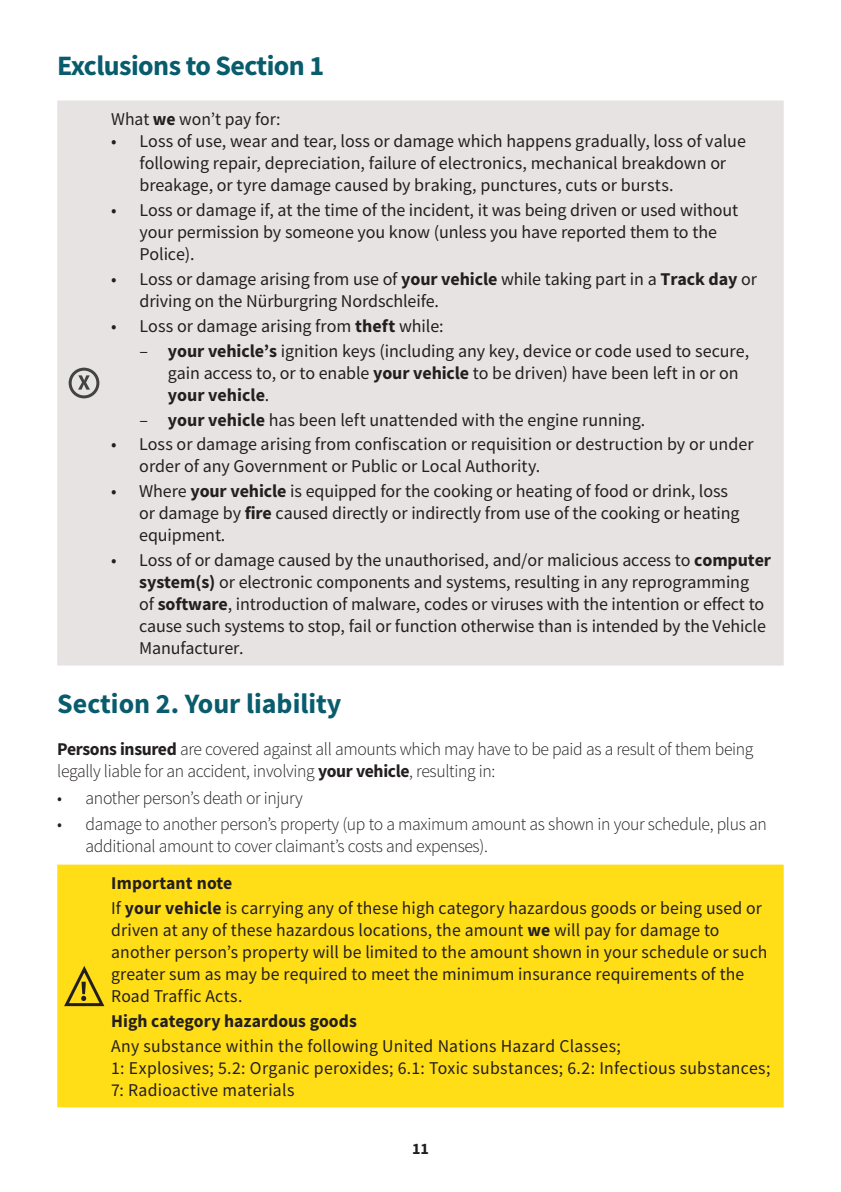
<style>
.page{position:relative;width:841px;height:1192px;background:#fff}
.page>*{position:absolute;margin:0;border:0;box-sizing:border-box;transform-origin:0 0}
.t1{font:700 28px "Source Sans Pro";color:#085c6c}
.t2{font:700 28px "Source Sans Pro";letter-spacing:-.02em;color:#085c6c}
.t3{font:18px/22px "Source Sans Pro";letter-spacing:-.005em;color:#231f20}
.t4{font:300 18px/22px "Source Sans Pro";letter-spacing:-.02em;color:#231f20}
.t5{font:18px/22px "Source Sans Pro";letter-spacing:.015em;color:#231f20}
.t6{font:700 18px "Source Sans Pro";color:#231f20}
.t7{font:700 16px "Source Sans Pro";color:#231f20}
.s1{font-weight:700}
</style>
<div class="page">
<div style="left:57px;top:100px;width:726px;height:565px;background:#e6e3e2"></div>
<div style="left:69px;top:368px;width:30px;height:30px;border:3px solid #434343;border-radius:50%"></div>
<svg style="left:78px;top:375px;width:12px;height:15px"></svg>
<div style="left:57px;top:864px;width:726px;height:243px;background:#ffdd17"></div>
<svg style="left:62px;top:965px;width:45px;height:42px;background:#cfb318"></svg>
<h1 class="t2" style="left:57px;top:47px;width:268px">Exclusions to Section 1</h1>
<p class="t3" style="left:111px;top:108px;width:171px">What <span class="s1">we</span> won’t pay for:</p>
<p class="t3" style="left:139px;top:130px;width:607px;text-indent:-28px">• Loss of use, wear and tear, loss or damage which happens gradually, loss of value following repair, depreciation, failure of electronics, mechanical breakdown or breakage, or tyre damage caused by braking, punctures, cuts or bursts.</p>
<p class="t3" style="left:139px;top:199px;width:599px;text-indent:-28px">• Loss or damage if, at the time of the incident, it was being driven or used without your permission by someone you know (unless you have reported them to the<br>Police).</p>
<p class="t3" style="left:139px;top:268px;width:618px;text-indent:-28px">• Loss or damage arising from use of <span class="s1">your vehicle</span> while taking part in a <span class="s1">Track day</span> or driving on the Nürburgring Nordschleife.</p>
<p class="t3" style="left:111px;top:315px;width:334px">• Loss or damage arising from <span class="s1">theft</span> while:</p>
<p class="t3" style="left:168px;top:340px;width:582px;text-indent:-28px">– <span class="s1">your vehicle’s</span> ignition keys (including any key, device or code used to secure, gain access to, or to enable <span class="s1">your vehicle</span> to be driven) have been left in or on <span class="s1">your vehicle</span>.</p>
<p class="t3" style="left:139px;top:408px;width:507px">– <span class="s1">your vehicle</span> has been left unattended with the engine running.</p>
<p class="t3" style="left:139px;top:433px;width:615px;text-indent:-28px">• Loss or damage arising from confiscation or requisition or destruction by or under order of any Government or Public or Local Authority.</p>
<p class="t3" style="left:139px;top:480px;width:601px;text-indent:-28px">• Where <span class="s1">your vehicle</span> is equipped for the cooking or heating of food or drink, loss or damage by <span class="s1">fire</span> caused directly or indirectly from use of the cooking or heating equipment.</p>
<p class="t3" style="left:139px;top:549px;width:633px;text-indent:-28px">• Loss of or damage caused by the unauthorised, and/or malicious access to <span class="s1">computer system(s)</span> or electronic components and systems, resulting in any reprogramming<br>of <span class="s1">software</span>, introduction of malware, codes or viruses with the intention or effect to cause such systems to stop, fail or function otherwise than is intended by the Vehicle Manufacturer.</p>
<h1 class="t1" style="left:57px;top:685px;width:285px">Section 2. Your liability</h1>
<p class="t4" style="left:57px;top:738px;width:697px"><span class="s1">Persons insured</span> are covered against all amounts which may have to be paid as a result of them being legally liable for an accident, involving <span class="s1">your vehicle</span>, resulting in:</p>
<p class="t4" style="left:57px;top:786px;width:247px">• another person’s death or injury</p>
<p class="t4" style="left:86px;top:813px;width:682px;text-indent:-28px">• damage to another person’s property (up to a maximum amount as shown in your schedule, plus an additional amount to cover claimant’s costs and expenses).</p>
<p class="t3" style="left:111px;top:871px;width:652px;line-height:24.8px"><span class="s1">Important note<br></span>If <span class="s1">your vehicle</span> is carrying any of these high category hazardous goods or being used or</p>
<p class="t3" style="left:111px;top:919px;width:657px">driven at any of these hazardous locations, the amount <span class="s1">we</span> will pay for damage to another person’s property will be limited to the amount shown in your schedule or such greater sum as may be required to meet the minimum insurance requirements of the Road Traffic Acts.</p>
<p class="t6" style="left:111px;top:1009px;width:247px">High category hazardous goods</p>
<p class="t5" style="left:111px;top:1035px;width:660px">Any substance within the following United Nations Hazard Classes;<br>1: Explosives; 5.2: Organic peroxides; 6.1: Toxic substances; 6.2: Infectious substances;<br>7: Radioactive materials</p>
<p class="t7" style="left:412px;top:1137px;width:18px">11</p>
</div>
